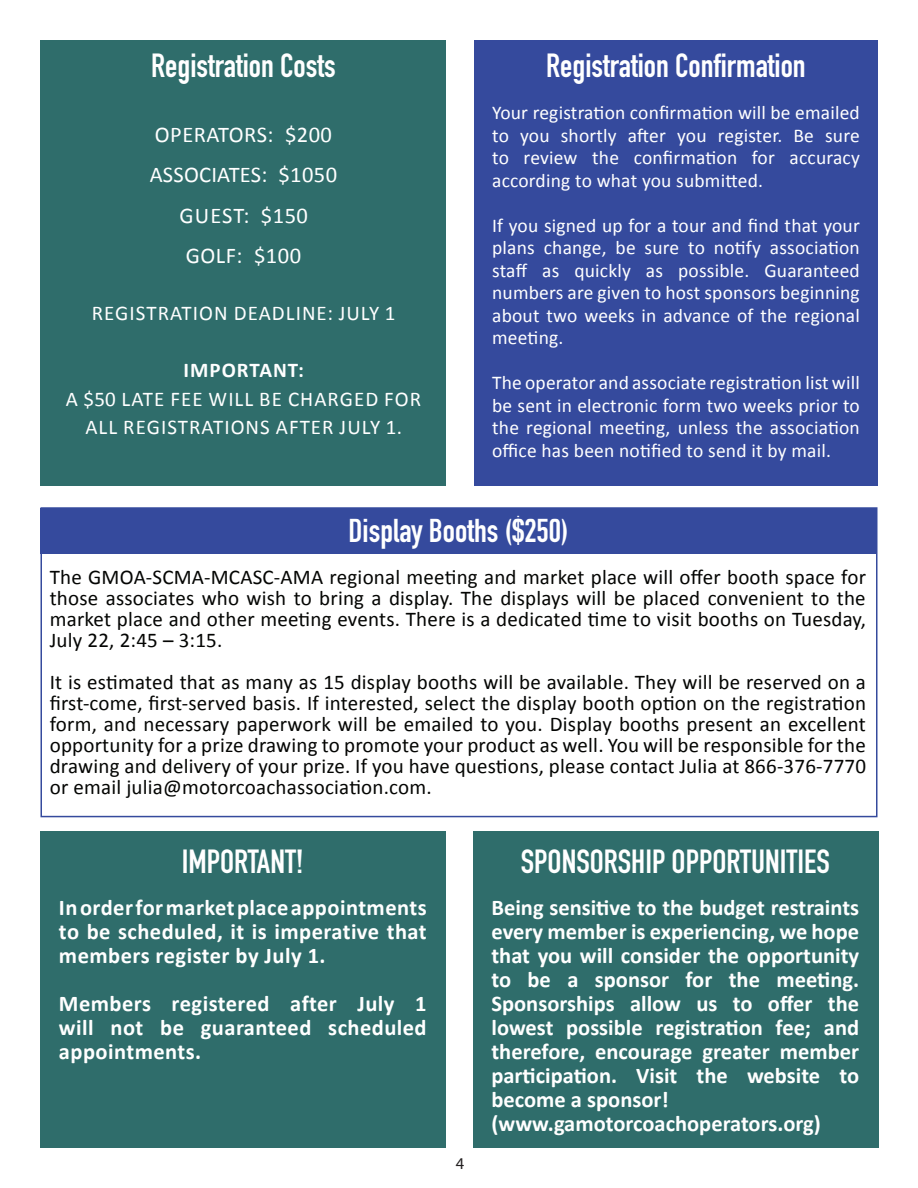
<style>
.page{position:relative;width:918px;height:1188px;background:#fff}
.page>*{position:absolute;margin:0;border:0;box-sizing:border-box;transform-origin:0 0}
.t1{font:700 33px "DIN Condensed";color:#fff}
.t2{font:700 22.5px/24px "Calibri";letter-spacing:.01em;color:#fff;text-align:justify}
.t3{font:22.5px "Calibri";letter-spacing:.02em;color:#fff}
.t4{font:22.5px "Calibri";letter-spacing:.04em;color:#fff}
.t5{font:21px/21px "Calibri";letter-spacing:.01em;color:#040503;text-align:justify}
.t6{font:21px/28.5px "Calibri";letter-spacing:.05em;color:#fff;text-align:center}
.t7{font:700 21px "Calibri";letter-spacing:.05em;color:#fff}
.t8{font:19.5px/22.5px "Calibri";letter-spacing:.01em;color:#fff;text-align:justify}
.t9{font:16.5px "Myriad Pro";color:#231f20}
</style>
<div class="page">
<div style="left:474px;top:40px;width:404px;height:446px;background:#354a9d"></div>
<div style="left:40px;top:508px;width:837px;height:45px;background:#354a9d"></div>
<div style="left:40px;top:40px;width:406px;height:446px;background:#2f6d6b"></div>
<div style="left:40px;top:831px;width:406px;height:317px;background:#2f6d6b"></div>
<div style="left:473px;top:831px;width:405px;height:317px;background:#2f6d6b"></div>
<p class="t1" style="left:151px;top:44px;width:186px">Registration Costs</p>
<p class="t3" style="left:155px;top:119px;width:179px">OPERATORS: $200</p>
<p class="t3" style="left:150px;top:159px;width:189px">ASSOCIATES: $1050</p>
<p class="t4" style="left:179px;top:200px;width:130px">GUEST: $150</p>
<p class="t3" style="left:186px;top:240px;width:117px">GOLF: $100</p>
<p class="t6" style="left:92px;top:299px;width:305px">REGISTRATION DEADLINE: JULY 1</p>
<p class="t7" style="left:183px;top:356px;width:122px">IMPORTANT:</p>
<p class="t6" style="left:66px;top:384px;width:357px">A $50 LATE FEE WILL BE CHARGED FOR<br>ALL REGISTRATIONS AFTER JULY 1.</p>
<p class="t1" style="left:546px;top:44px;width:261px">Registration Confirmation</p>
<p class="t8" style="left:492px;top:101px;width:369px">Your registration confirmation will be emailed to you shortly after you register. Be sure to review the confirmation for accuracy according to what you submitted.</p>
<p class="t8" style="left:492px;top:213px;width:369px">If you signed up for a tour and find that your plans change, be sure to notify association staff as quickly as possible. Guaranteed numbers are given to host sponsors beginning about two weeks in advance of the regional meeting.</p>
<p class="t8" style="left:492px;top:371px;width:369px">The operator and associate registration list will be sent in electronic form two weeks prior to the regional meeting, unless the association office has been notified to send it by mail.</p>
<p class="t1" style="left:349px;top:508px;width:221px">Display Booths ($250)</p>
<p class="t5" style="left:50px;top:566px;width:818px">The GMOA-SCMA-MCASC-AMA regional meeting and market place will offer booth space for those associates who wish to bring a display. The displays will be placed convenient to the market place and other meeting events. There is a dedicated time to visit booths on Tuesday, July 22, 2:45 – 3:15.</p>
<p class="t5" style="left:50px;top:671px;width:818px">It is estimated that as many as 15 display booths will be available. They will be reserved on a first-come, first-served basis. If interested, select the display booth option on the registration form, and necessary paperwork will be emailed to you. Display booths present an excellent opportunity for a prize drawing to promote your product as well. You will be responsible for the drawing and delivery of your prize. If you have questions, please contact Julia at 866-376-7770 or email julia@motorcoachassociation.com.</p>
<p class="t1" style="left:182px;top:839px;width:124px">IMPORTANT!</p>
<p class="t2" style="left:59px;top:895px;width:369px">In order for market place appointments to be scheduled, it is imperative that members register by July 1.</p>
<p class="t2" style="left:59px;top:991px;width:369px">Members registered after July 1 will not be guaranteed scheduled appointments.</p>
<p class="t9" style="left:456px;top:1153px;width:10px">4</p>
<p class="t1" style="left:521px;top:839px;width:310px">SPONSORSHIP OPPORTUNITIES</p>
<p class="t2" style="left:491px;top:895px;width:369px">Being sensitive to the budget restraints every member is experiencing, we hope that you will consider the opportunity to be a sponsor for the meeting.<br>Sponsorships allow us to offer the lowest possible registration fee; and therefore, encourage greater member participation. Visit the website to become a sponsor!</p>
<p class="t2" style="left:491px;top:1111px;width:331px">(www.gamotorcoachoperators.org)</p>
</div>
